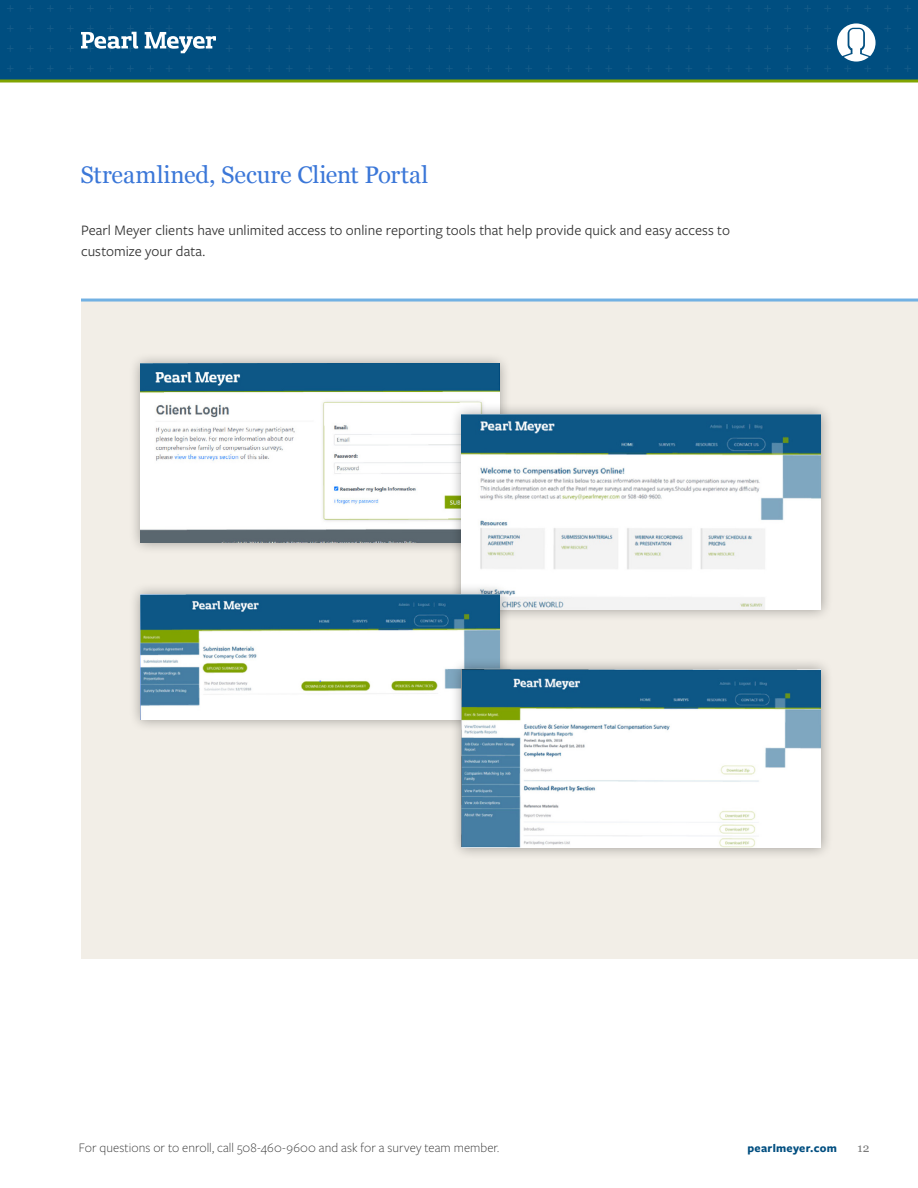
<style>
.page{position:relative;width:918px;height:1188px;background:#fff}
.page>*{position:absolute;margin:0;border:0;box-sizing:border-box;transform-origin:0 0}
.t1{font:24px "Georgia";letter-spacing:-.005em;color:#3b77d8}
.t2{font:15px/21px "Freight Sans Pro";color:#333}
.t3{font:300 13.5px "Freight Sans Pro";letter-spacing:.005em;color:#333}
.t4{font:700 12px "Freight Sans Pro";letter-spacing:.025em;color:#004e80}
.t5{font:12px "Georgia";color:#797979}
</style>
<div class="page">
<div style="left:0;top:0;width:918px;height:80px;background:#004e80"></div>
<hr style="left:0;top:80px;width:918px;height:2px;background:#81a400">
<svg style="left:246px;top:25px;width:6px;height:7px"></svg>
<svg style="left:246px;top:5px;width:6px;height:7px"></svg>
<svg style="left:266px;top:25px;width:6px;height:7px"></svg>
<svg style="left:266px;top:5px;width:6px;height:7px"></svg>
<svg style="left:286px;top:25px;width:6px;height:7px"></svg>
<svg style="left:286px;top:5px;width:6px;height:7px"></svg>
<svg style="left:306px;top:45px;width:6px;height:7px"></svg>
<svg style="left:306px;top:25px;width:7px;height:7px"></svg>
<svg style="left:306px;top:5px;width:7px;height:7px"></svg>
<svg style="left:326px;top:45px;width:6px;height:7px"></svg>
<svg style="left:326px;top:25px;width:7px;height:7px"></svg>
<svg style="left:326px;top:5px;width:7px;height:7px"></svg>
<svg style="left:386px;top:45px;width:7px;height:7px"></svg>
<svg style="left:386px;top:65px;width:7px;height:7px"></svg>
<svg style="left:386px;top:25px;width:7px;height:7px"></svg>
<svg style="left:386px;top:5px;width:7px;height:7px"></svg>
<svg style="left:346px;top:45px;width:7px;height:7px"></svg>
<svg style="left:346px;top:25px;width:7px;height:7px"></svg>
<svg style="left:346px;top:5px;width:7px;height:7px"></svg>
<svg style="left:406px;top:45px;width:7px;height:7px"></svg>
<svg style="left:406px;top:65px;width:7px;height:7px"></svg>
<svg style="left:406px;top:25px;width:7px;height:7px"></svg>
<svg style="left:406px;top:5px;width:7px;height:7px"></svg>
<svg style="left:366px;top:45px;width:7px;height:7px"></svg>
<svg style="left:366px;top:65px;width:6px;height:7px"></svg>
<svg style="left:366px;top:25px;width:7px;height:7px"></svg>
<svg style="left:366px;top:5px;width:7px;height:7px"></svg>
<svg style="left:426px;top:45px;width:7px;height:7px"></svg>
<svg style="left:426px;top:65px;width:7px;height:7px"></svg>
<svg style="left:426px;top:25px;width:7px;height:7px"></svg>
<svg style="left:426px;top:5px;width:7px;height:7px"></svg>
<svg style="left:446px;top:45px;width:7px;height:7px"></svg>
<svg style="left:446px;top:65px;width:7px;height:7px"></svg>
<svg style="left:446px;top:25px;width:7px;height:7px"></svg>
<svg style="left:446px;top:5px;width:7px;height:7px"></svg>
<svg style="left:7px;top:45px;width:6px;height:7px"></svg>
<svg style="left:7px;top:25px;width:7px;height:7px"></svg>
<svg style="left:7px;top:5px;width:7px;height:7px"></svg>
<svg style="left:27px;top:45px;width:7px;height:7px"></svg>
<svg style="left:27px;top:25px;width:7px;height:7px"></svg>
<svg style="left:27px;top:5px;width:7px;height:7px"></svg>
<svg style="left:87px;top:65px;width:7px;height:7px"></svg>
<svg style="left:87px;top:5px;width:7px;height:7px"></svg>
<svg style="left:47px;top:45px;width:7px;height:7px"></svg>
<svg style="left:47px;top:65px;width:6px;height:7px"></svg>
<svg style="left:47px;top:25px;width:7px;height:7px"></svg>
<svg style="left:47px;top:5px;width:7px;height:7px"></svg>
<svg style="left:107px;top:65px;width:7px;height:7px"></svg>
<svg style="left:107px;top:5px;width:7px;height:7px"></svg>
<svg style="left:67px;top:45px;width:7px;height:7px"></svg>
<svg style="left:67px;top:65px;width:7px;height:7px"></svg>
<svg style="left:67px;top:25px;width:7px;height:7px"></svg>
<svg style="left:67px;top:5px;width:7px;height:7px"></svg>
<svg style="left:127px;top:65px;width:7px;height:7px"></svg>
<svg style="left:127px;top:5px;width:7px;height:7px"></svg>
<svg style="left:147px;top:65px;width:7px;height:7px"></svg>
<svg style="left:147px;top:5px;width:7px;height:7px"></svg>
<svg style="left:764px;top:45px;width:7px;height:7px"></svg>
<svg style="left:764px;top:65px;width:7px;height:7px"></svg>
<svg style="left:764px;top:25px;width:7px;height:7px"></svg>
<svg style="left:764px;top:5px;width:7px;height:7px"></svg>
<svg style="left:784px;top:45px;width:7px;height:7px"></svg>
<svg style="left:784px;top:65px;width:7px;height:7px"></svg>
<svg style="left:784px;top:25px;width:7px;height:7px"></svg>
<svg style="left:784px;top:5px;width:7px;height:7px"></svg>
<svg style="left:804px;top:45px;width:7px;height:7px"></svg>
<svg style="left:804px;top:65px;width:7px;height:7px"></svg>
<svg style="left:804px;top:25px;width:7px;height:7px"></svg>
<svg style="left:804px;top:5px;width:7px;height:7px"></svg>
<svg style="left:824px;top:45px;width:7px;height:7px"></svg>
<svg style="left:824px;top:65px;width:7px;height:7px"></svg>
<svg style="left:824px;top:25px;width:7px;height:7px"></svg>
<svg style="left:824px;top:5px;width:7px;height:7px"></svg>
<svg style="left:844px;top:5px;width:7px;height:7px"></svg>
<svg style="left:864px;top:5px;width:7px;height:7px"></svg>
<svg style="left:884px;top:45px;width:7px;height:7px"></svg>
<svg style="left:885px;top:65px;width:6px;height:7px"></svg>
<svg style="left:884px;top:25px;width:7px;height:7px"></svg>
<svg style="left:884px;top:5px;width:7px;height:7px"></svg>
<svg style="left:904px;top:45px;width:7px;height:7px"></svg>
<svg style="left:904px;top:25px;width:7px;height:7px"></svg>
<svg style="left:904px;top:5px;width:7px;height:7px"></svg>
<svg style="left:465px;top:45px;width:7px;height:7px"></svg>
<svg style="left:465px;top:65px;width:7px;height:7px"></svg>
<svg style="left:465px;top:25px;width:7px;height:7px"></svg>
<svg style="left:465px;top:5px;width:7px;height:7px"></svg>
<svg style="left:485px;top:45px;width:7px;height:7px"></svg>
<svg style="left:485px;top:65px;width:7px;height:7px"></svg>
<svg style="left:485px;top:25px;width:7px;height:7px"></svg>
<svg style="left:485px;top:5px;width:7px;height:7px"></svg>
<svg style="left:505px;top:45px;width:7px;height:7px"></svg>
<svg style="left:505px;top:65px;width:7px;height:7px"></svg>
<svg style="left:505px;top:25px;width:7px;height:7px"></svg>
<svg style="left:505px;top:5px;width:7px;height:7px"></svg>
<svg style="left:525px;top:45px;width:7px;height:7px"></svg>
<svg style="left:525px;top:65px;width:7px;height:7px"></svg>
<svg style="left:525px;top:25px;width:7px;height:7px"></svg>
<svg style="left:525px;top:5px;width:7px;height:7px"></svg>
<svg style="left:545px;top:45px;width:7px;height:7px"></svg>
<svg style="left:546px;top:65px;width:6px;height:7px"></svg>
<svg style="left:545px;top:25px;width:7px;height:7px"></svg>
<svg style="left:545px;top:5px;width:7px;height:7px"></svg>
<svg style="left:565px;top:45px;width:7px;height:7px"></svg>
<svg style="left:566px;top:65px;width:6px;height:7px"></svg>
<svg style="left:565px;top:25px;width:7px;height:7px"></svg>
<svg style="left:565px;top:5px;width:7px;height:7px"></svg>
<svg style="left:585px;top:45px;width:7px;height:7px"></svg>
<svg style="left:585px;top:25px;width:7px;height:7px"></svg>
<svg style="left:585px;top:5px;width:7px;height:7px"></svg>
<svg style="left:606px;top:45px;width:6px;height:7px"></svg>
<svg style="left:605px;top:25px;width:7px;height:7px"></svg>
<svg style="left:605px;top:5px;width:7px;height:7px"></svg>
<svg style="left:626px;top:45px;width:6px;height:7px"></svg>
<svg style="left:625px;top:25px;width:7px;height:7px"></svg>
<svg style="left:626px;top:5px;width:6px;height:7px"></svg>
<svg style="left:646px;top:25px;width:6px;height:7px"></svg>
<svg style="left:646px;top:5px;width:6px;height:7px"></svg>
<svg style="left:666px;top:25px;width:6px;height:7px"></svg>
<svg style="left:666px;top:5px;width:6px;height:7px"></svg>
<svg style="left:837px;top:23px;width:39px;height:49px"></svg>
<svg style="left:81px;top:25px;width:57px;height:27px"></svg>
<svg style="left:145px;top:25px;width:71px;height:28px"></svg>
<div style="left:81px;top:299px;width:837px;height:659px;background:#f2eee7"></div>
<hr style="left:81px;top:299px;width:837px;height:3px;background:#72b1e3">
<div style="left:128px;top:352px;width:384px;height:203px;background:#000;opacity:.35"></div>
<img style="left:140px;top:364px;width:360px;height:178px">
<div style="left:450px;top:402px;width:383px;height:220px;background:#000;opacity:.35"></div>
<img style="left:462px;top:415px;width:359px;height:195px">
<div style="left:128px;top:582px;width:384px;height:149px;background:#000;opacity:.35"></div>
<img style="left:140px;top:594px;width:359px;height:125px">
<div style="left:450px;top:657px;width:383px;height:203px;background:#000;opacity:.35"></div>
<img style="left:462px;top:670px;width:359px;height:177px">
<h1 class="t1" style="left:80px;top:157px;width:349px">Streamlined, Secure Client Portal</h1>
<p class="t2" style="left:81px;top:219px;width:651px">Pearl Meyer clients have unlimited access to online reporting tools that help provide quick and easy access to customize your data.</p>
<p class="t3" style="left:79px;top:1138px;width:422px">For questions or to enroll, call 508-460-9600 and ask for a survey team member.</p>
<p class="t4" style="left:747px;top:1139px;width:91px">pearlmeyer.com</p>
<p class="t5" style="left:858px;top:1139px;width:13px">12</p>
</div>
